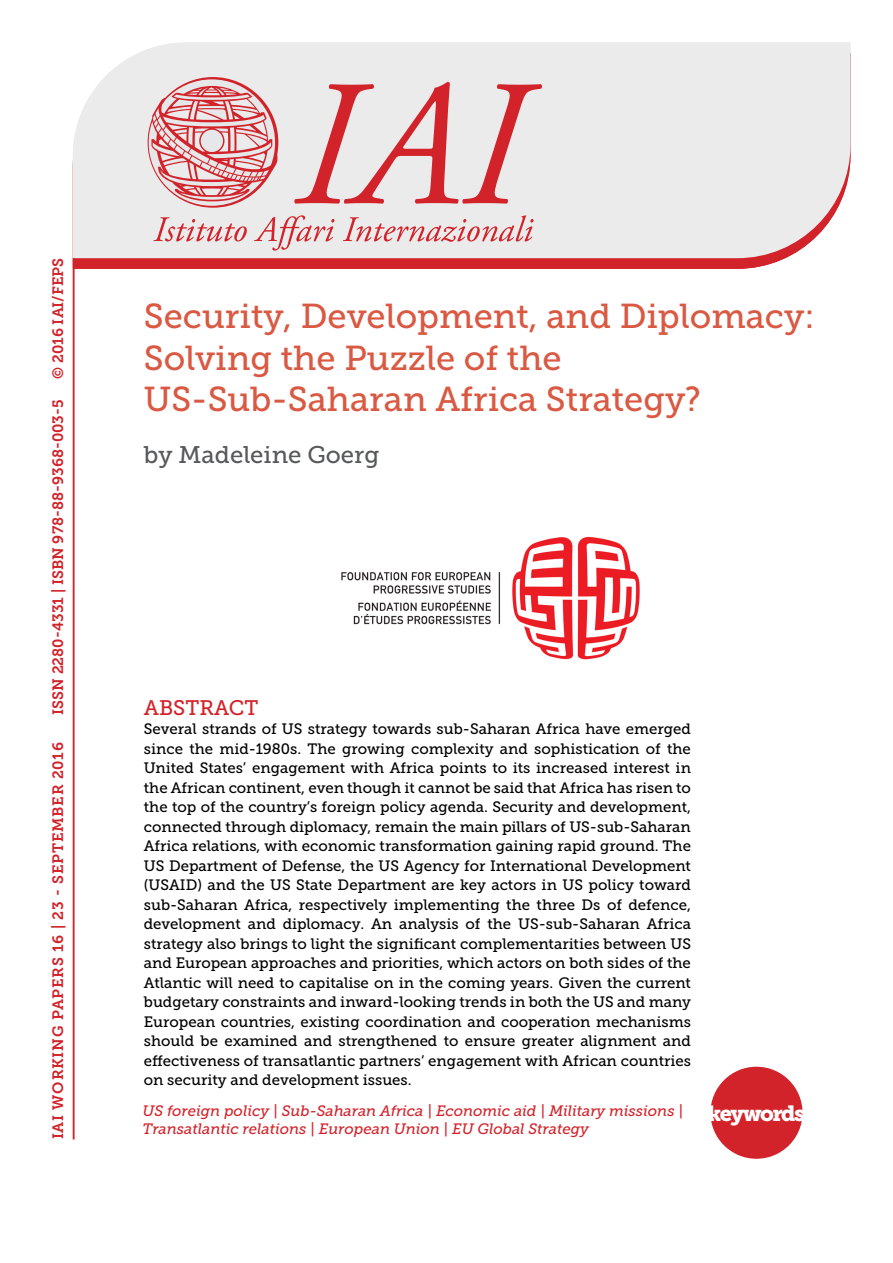
<style>
.page{position:relative;width:893px;height:1263px;background:#fff}
.page>*{position:absolute;margin:0;border:0;box-sizing:border-box;transform-origin:0 0}
.t1{font:34.5px/41.4px "Museo Slab 500";color:#d95943}
.t2{font:24px "Museo Slab 500";color:#58595b}
.t3{font:21.75px "Museo Slab 900";letter-spacing:-.07em;color:#fff}
.t4{font:21px "Museo Slab 500";color:#d2232a}
.t5{font:15px/19.5px "Museo Slab 500";color:#000;text-align:justify}
.t6{font:italic 15px/18px "Museo Slab 500";color:#d2232a}
.t7{font:15px "Museo Slab 700";color:#d2232a}
.t8{font:15px "Museo Slab 700";letter-spacing:.05em;color:#d2232a}
</style>
<div class="page">
<svg style="left:74px;top:258px;width:712px;height:11px;background:#d32b32"></svg>
<div style="left:73px;top:43px;width:777px;height:215px;background:#ebebec"></div>
<hr style="left:73px;top:258px;width:1px;height:881px;background:#d2232a">
<svg style="left:294px;top:82px;width:249px;height:122px;background:#e5bcbe"></svg>
<svg style="left:148px;top:77px;width:130px;height:131px;background:#e1aaad"></svg>
<div style="left:710px;top:1067px;width:92px;height:92px;background:#d2232a;border-radius:50%"></div>
<svg style="left:153px;top:215px;width:380px;height:36px;background:#e7ccce"></svg>
<img style="left:341px;top:536px;width:299px;height:124px">
<p class="t7" style="left:50px;top:379px;width:123px;rotate:-90deg">© 2016 IAI/FEPS</p>
<p class="t7" style="left:49px;top:715px;width:317px;rotate:-90deg">ISSN 2280-4331 | ISBN 978-88-9368-003-5</p>
<p class="t8" style="left:50px;top:1139px;width:399px;rotate:-90deg">IAI WORKING PAPERS 16 | 23 - SEPTEMBER 2016</p>
<h1 class="t1" style="left:144px;top:296px;width:672px">Security, Development, and Diplomacy:<br>Solving the Puzzle of the<br>US-Sub-Saharan Africa Strategy?</h1>
<h2 class="t2" style="left:144px;top:442px;width:237px">by Madeleine Goerg</h2>
<h3 class="t4" style="left:144px;top:695px;width:116px">ABSTRACT</h3>
<p class="t5" style="left:144px;top:719px;width:549px">Several strands of US strategy towards sub-Saharan Africa have emerged since the mid-1980s. The growing complexity and sophistication of the United States’ engagement with Africa points to its increased interest in the African continent, even though it cannot be said that Africa has risen to the top of the country’s foreign policy agenda. Security and development, connected through diplomacy, remain the main pillars of US-sub-Saharan Africa relations, with economic transformation gaining rapid ground. The US Department of Defense, the US Agency for International Development (USAID) and the US State Department are key actors in US policy toward sub-Saharan Africa, respectively implementing the three Ds of defence, development and diplomacy. An analysis of the US-sub-Saharan Africa strategy also brings to light the significant complementarities between US and European approaches and priorities, which actors on both sides of the Atlantic will need to capitalise on in the coming years. Given the current budgetary constraints and inward-looking trends in both the US and many European countries, existing coordination and cooperation mechanisms should be examined and strengthened to ensure greater alignment and effectiveness of transatlantic partners’ engagement with African countries on security and development issues.</p>
<p class="t6" style="left:142px;top:1102px;width:542px">US foreign policy | Sub-Saharan Africa | Economic aid | Military missions |<br>Transatlantic relations | European Union | EU Global Strategy</p>
<h3 class="t3" style="left:708px;top:1101px;width:99px">keywords</h3>
</div>
